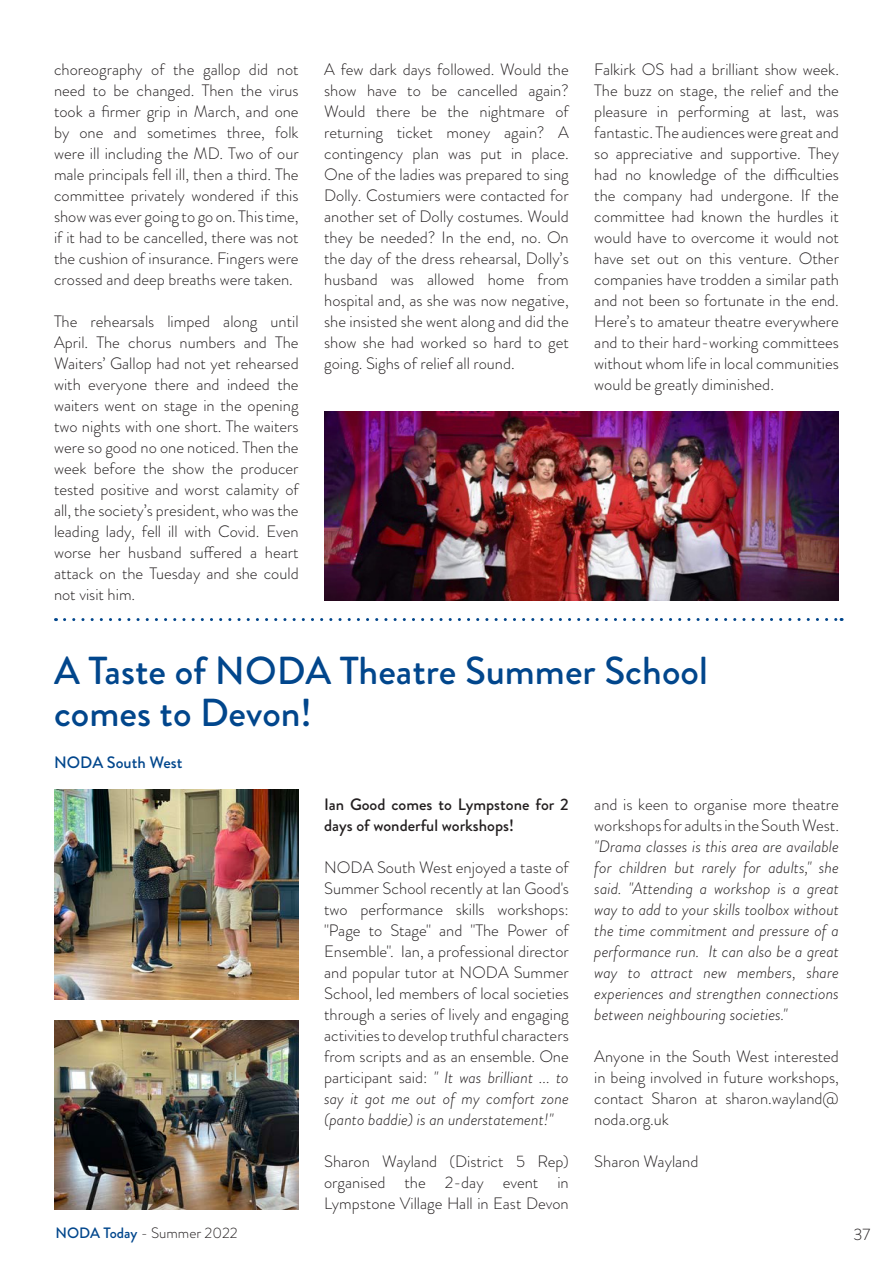
<style>
.page{position:relative;width:893px;height:1263px;background:#fff}
.page>*{position:absolute;margin:0;border:0;box-sizing:border-box;transform-origin:0 0}
.t1{font:500 39px "Brandon Grotesque";color:#01468c}
.t2{font:300 16.5px/21px "Brandon Grotesque";color:#231f20;text-align:justify}
.t3{font:italic 300 16.5px/21px "Brandon Grotesque";color:#231f20;text-align:justify}
.t4{font:500 16.5px/21px "Brandon Grotesque";color:#231f20}
.t5{font:500 16.5px "Brandon Grotesque";color:#01468c}
.t6{font:300 15px "Brandon Grotesque";color:#231f20}
.s1{font-style:normal}
.s2{font-style:italic}
.s3{font-weight:500;color:#01468c}
</style>
<div class="page">
<img style="left:54px;top:789px;width:245px;height:210px">
<img style="left:54px;top:1020px;width:245px;height:189px">
<svg style="left:65px;top:618px;width:777px;height:3px"></svg>
<img style="left:324px;top:411px;width:515px;height:189px">
<p class="t2" style="left:54px;top:59px;width:246px">choreography of the gallop did not need to be changed. Then the virus took a firmer grip in March, and one by one and sometimes three, folk were ill including the MD. Two of our male principals fell ill, then a third. The committee privately wondered if this show was ever going to go on. This time, if it had to be cancelled, there was not the cushion of insurance. Fingers were crossed and deep breaths were taken.</p>
<p class="t2" style="left:54px;top:311px;width:246px">The rehearsals limped along until April. The chorus numbers and The Waiters’ Gallop had not yet rehearsed with everyone there and indeed the waiters went on stage in the opening two nights with one short. The waiters were so good no one noticed. Then the week before the show the producer tested positive and worst calamity of all, the society’s president, who was the leading lady, fell ill with Covid. Even worse her husband suffered a heart attack on the Tuesday and she could not visit him.</p>
<p class="t2" style="left:324px;top:59px;width:246px">A few dark days followed. Would the show have to be cancelled again?<br>Would there be the nightmare of returning ticket money again? A contingency plan was put in place.<br>One of the ladies was prepared to sing Dolly. Costumiers were contacted for another set of Dolly costumes. Would they be needed? In the end, no. On the day of the dress rehearsal, Dolly’s husband was allowed home from hospital and, as she was now negative, she insisted she went along and did the show she had worked so hard to get going. Sighs of relief all round.</p>
<p class="t2" style="left:594px;top:59px;width:246px">Falkirk OS had a brilliant show week.<br>The buzz on stage, the relief and the pleasure in performing at last, was fantastic. The audiences were great and so appreciative and supportive. They had no knowledge of the difficulties the company had undergone. If the committee had known the hurdles it would have to overcome it would not have set out on this venture. Other companies have trodden a similar path and not been so fortunate in the end.<br>Here’s to amateur theatre everywhere and to their hard-working committees without whom life in local communities would be greatly diminished.</p>
<p class="t1" style="left:54px;top:644px;width:655px">A Taste of NODA Theatre Summer School</p>
<p class="t1" style="left:54px;top:686px;width:259px">comes to Devon!</p>
<p class="t5" style="left:54px;top:751px;width:130px">NODA South West</p>
<p class="t3" style="left:594px;top:794px;width:246px"><span class="s1">and is keen to organise more theatre workshops for adults in the South West. </span>"Drama classes is this area are available for children but rarely for adults," she said. "Attending a workshop is a great way to add to your skills toolbox without the time commitment and pressure of a performance run. It can also be a great way to attract new members, share experiences and strengthen connections between neighbouring societies."</p>
<p class="t2" style="left:594px;top:1046px;width:246px">Anyone in the South West interested in being involved in future workshops, contact Sharon at sharon.wayland@ noda.org.uk</p>
<p class="t2" style="left:594px;top:1151px;width:106px">Sharon Wayland</p>
<p class="t4" style="left:324px;top:794px;width:246px">Ian Good comes to Lympstone for 2 days of wonderful workshops!</p>
<p class="t2" style="left:324px;top:857px;width:246px">NODA South West enjoyed a taste of Summer School recently at Ian Good's two performance skills workshops: "Page to Stage" and "The Power of Ensemble". Ian, a professional director and popular tutor at NODA Summer School, led members of local societies through a series of lively and engaging activities to develop truthful characters from scripts and as an ensemble. One participant said: <span class="s2">" It was brilliant ... to say it got me out of my comfort zone (panto baddie) is an understatement!"</span></p>
<p class="t2" style="left:324px;top:1151px;width:246px">Sharon Wayland (District 5 Rep) organised the 2-day event in Lympstone Village Hall in East Devon</p>
<p class="t6" style="left:55px;top:1223px;width:184px"><span class="s3">NODA Today</span> - Summer 2022</p>
<p class="t2" style="left:854px;top:1224px;width:18px">37</p>
</div>
